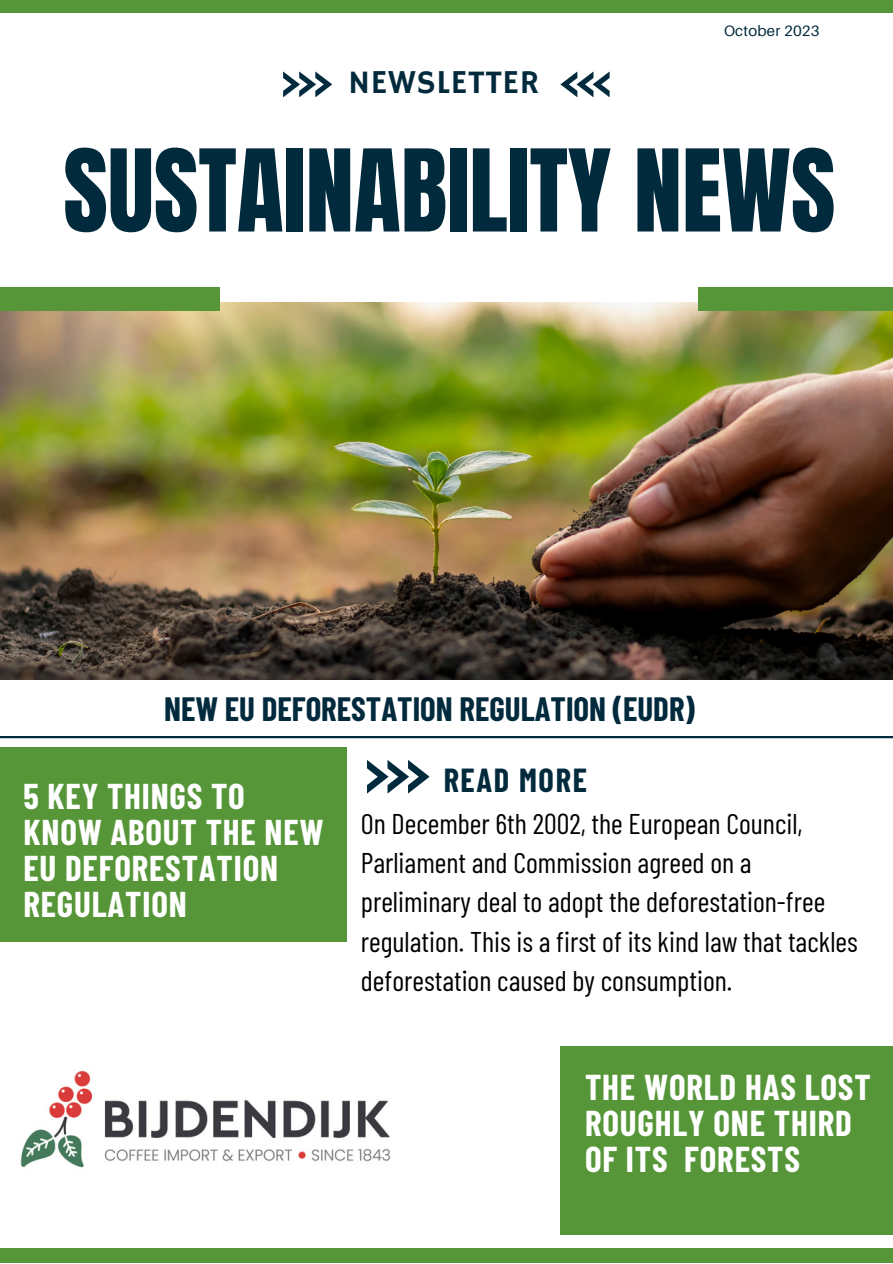
<style>
.page{position:relative;width:893px;height:1264px;background:#fff}
.page>*{position:absolute;margin:0;border:0;box-sizing:border-box;transform-origin:0 0}
.t1{font:96.75px "Anton";color:#022a3d}
.t2{font:700 35.1px/36px "Barlow Condensed";letter-spacing:.025em;color:#fff}
.t3{font:700 34.95px/36px "Barlow Condensed";letter-spacing:.025em;color:#fff}
.t4{font:33.3px "Hammersmith One";letter-spacing:.02em;color:#022a3d}
.t5{font:700 33px "Barlow Condensed";color:#022a3d}
.t6{font:700 32.55px "Barlow Condensed";letter-spacing:.05em;color:#022a3d}
.t7{font:28.5px/39.3px "Barlow Condensed";color:#000}
.t8{font:15px "Aileron";letter-spacing:.015em;color:#022a3d}
</style>
<div class="page">
<div style="left:0;top:747px;width:346px;height:195px;background:#569639"></div>
<img style="left:0;top:302px;width:892px;height:377px">
<div style="left:0;top:288px;width:220px;height:23px;background:#569639"></div>
<div style="left:698px;top:288px;width:194px;height:23px;background:#569639"></div>
<div style="left:560px;top:1046px;width:332px;height:188px;background:#569639"></div>
<svg style="left:367px;top:760px;width:62px;height:33px"></svg>
<svg style="left:283px;top:71px;width:49px;height:26px"></svg>
<svg style="left:560px;top:71px;width:49px;height:26px"></svg>
<div style="left:0;top:0;width:892px;height:12px;background:#569639"></div>
<div style="left:0;top:1248px;width:892px;height:14px;background:#569639"></div>
<hr style="left:0;top:736px;width:892px;height:2px;background:#022a3d">
<img style="left:20px;top:1070px;width:371px;height:98px">
<p class="t4" style="left:348px;top:63px;width:193px">NEWSLETTER</p>
<p class="t8" style="left:724px;top:21px;width:97px">October 2023</p>
<p class="t1" style="left:63px;top:121px;width:773px">SUSTAINABILITY NEWS</p>
<p class="t5" style="left:164px;top:687px;width:532px">NEW EU DEFORESTATION REGULATION (EUDR)</p>
<p class="t3" style="left:23px;top:777px;width:302px">5 KEY THINGS TO<br>KNOW ABOUT THE NEW<br>EU DEFORESTATION<br>REGULATION</p>
<p class="t6" style="left:443px;top:759px;width:145px">READ MORE</p>
<p class="t7" style="left:361px;top:802px;width:498px">On December 6th 2002, the European Council, Parliament and Commission agreed on a preliminary deal to adopt the deforestation-free regulation. This is a first of its kind law that tackles deforestation caused by consumption.</p>
<p class="t2" style="left:585px;top:1067px;width:287px">THE WORLD HAS LOST<br>ROUGHLY ONE THIRD<br>OF ITS FORESTS</p>
</div>
